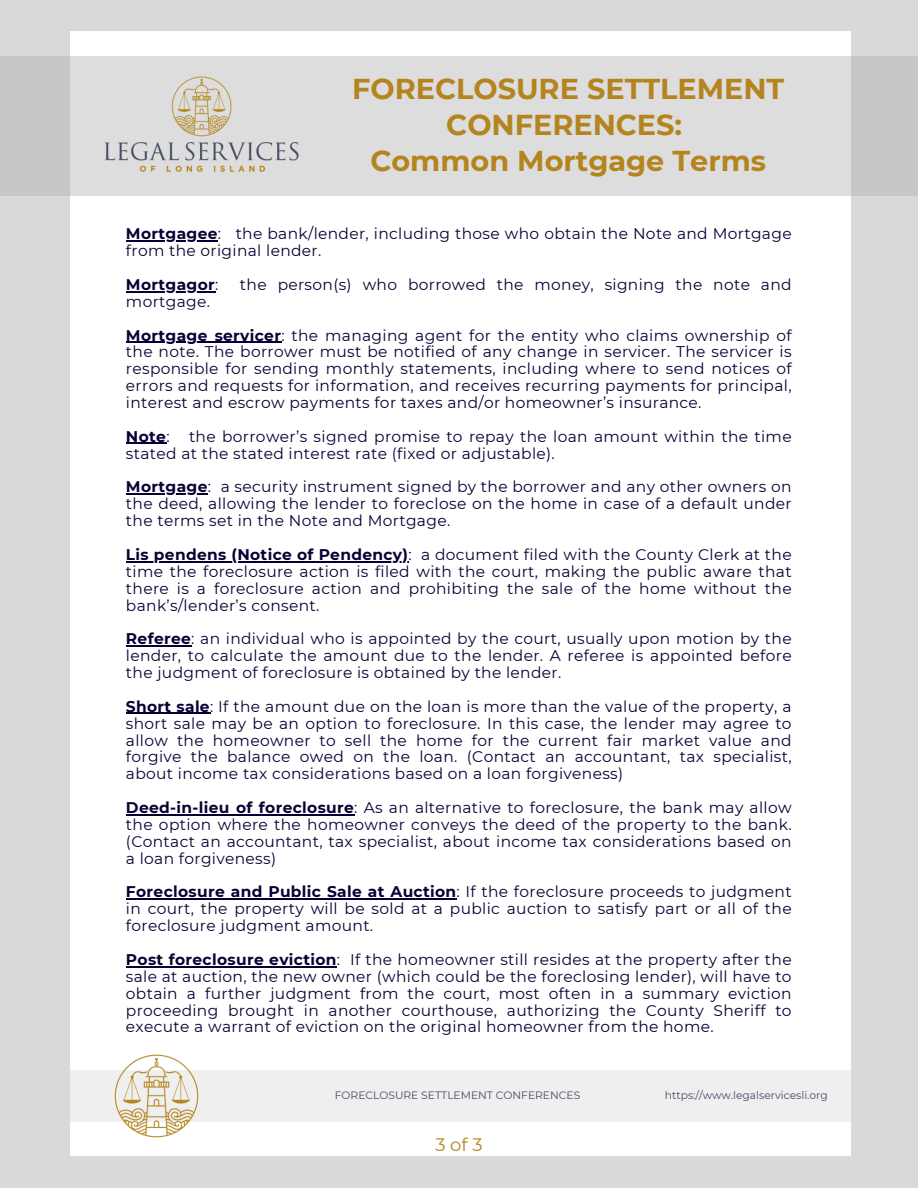
<style>
.page{position:relative;width:918px;height:1188px;background:#d9d9d9}
.page>*{position:absolute;margin:0;border:0;box-sizing:border-box;transform-origin:0 0}
.t1{font:700 28.65px/36px "Montserrat";color:#b4841e;text-align:center}
.t2{font:18px "Montserrat";color:#b4841e}
.t3{font:15.45px/16.8px "Montserrat";letter-spacing:.02em;color:#070034;text-align:justify}
.t4{font:700 15.45px "Montserrat";letter-spacing:.02em;color:#070034}
.t5{font:10.65px "Montserrat";color:#444b63}
.s1{font-weight:700}
.s2{font-weight:400}
</style>
<div class="page">
<div style="left:70px;top:31px;width:781px;height:1125px;background:#fff"></div>
<hr style="left:126px;top:240px;width:92px;height:2px;background:#070034">
<hr style="left:126px;top:291px;width:89px;height:1px;background:#070034">
<hr style="left:126px;top:342px;width:155px;height:1px;background:#070034">
<hr style="left:126px;top:443px;width:40px;height:1px;background:#070034">
<hr style="left:126px;top:494px;width:82px;height:1px;background:#070034">
<hr style="left:126px;top:561px;width:282px;height:1px;background:#070034">
<hr style="left:126px;top:645px;width:65px;height:2px;background:#070034">
<hr style="left:126px;top:713px;width:84px;height:1px;background:#070034">
<hr style="left:126px;top:814px;width:228px;height:1px;background:#070034">
<hr style="left:126px;top:899px;width:331px;height:1px;background:#070034">
<hr style="left:126px;top:966px;width:211px;height:1px;background:#070034">
<svg style="left:0;top:56px;width:918px;height:140px;fill:#ddd"></svg>
<img style="left:66px;top:56px;width:273px;height:140px">
<div style="left:70px;top:1071px;width:781px;height:50px;background:#efefef"></div>
<img style="left:106px;top:1054px;width:101px;height:84px">
<h2 class="t1" style="left:352px;top:71px;width:434px">FORECLOSURE SETTLEMENT<br>CONFERENCES:<br>Common Mortgage Terms</h2>
<h3 class="t3" style="left:126px;top:225px;width:667px"><span class="s1">Mortgagee</span>: the bank/lender, including those who obtain the Note and Mortgage from the original lender.</h3>
<h3 class="t4" style="left:126px;top:275px;width:94px">Mortgagor<span class="s2">:</span></h3>
<h3 class="t3" style="left:240px;top:276px;width:553px">the person(s) who borrowed the money, signing the note and</h3>
<h3 class="t3" style="left:126px;top:293px;width:86px">mortgage.</h3>
<h3 class="t3" style="left:126px;top:327px;width:667px"><span class="s1">Mortgage servicer</span>: the managing agent for the entity who claims ownership of the note. The borrower must be notified of any change in servicer. The servicer is responsible for sending monthly statements, including where to send notices of errors and requests for information, and receives recurring payments for principal, interest and escrow payments for taxes and/or homeowner’s insurance.</h3>
<h3 class="t4" style="left:126px;top:427px;width:45px">Note<span class="s2">:</span></h3>
<h3 class="t3" style="left:126px;top:428px;width:667px;text-indent:63px">the borrower’s signed promise to repay the loan amount within the time stated at the stated interest rate (fixed or adjustable).</h3>
<h3 class="t3" style="left:126px;top:478px;width:667px"><span class="s1">Mortgage</span>: a security instrument signed by the borrower and any other owners on the deed, allowing the lender to foreclose on the home in case of a default under</h3>
<h3 class="t3" style="left:126px;top:512px;width:326px">the terms set in the Note and Mortgage.</h3>
<h3 class="t3" style="left:126px;top:546px;width:667px"><span class="s1">Lis pendens (Notice of Pendency)</span>: a document filed with the County Clerk at the time the foreclosure action is filed with the court, making the public aware that there is a foreclosure action and prohibiting the sale of the home without the bank’s/lender’s consent.</h3>
<h3 class="t3" style="left:126px;top:630px;width:667px"><span class="s1">Referee</span>: an individual who is appointed by the court, usually upon motion by the lender, to calculate the amount due to the lender. A referee is appointed before the judgment of foreclosure is obtained by the lender.</h3>
<h3 class="t3" style="left:126px;top:698px;width:667px"><span class="s1">Short sale</span>: If the amount due on the loan is more than the value of the property, a short sale may be an option to foreclosure. In this case, the lender may agree to allow the homeowner to sell the home for the current fair market value and forgive the balance owed on the loan. (Contact an accountant, tax specialist, about income tax considerations based on a loan forgiveness)</h3>
<h3 class="t3" style="left:126px;top:799px;width:667px"><span class="s1">Deed‐in‐lieu of foreclosure</span>: As an alternative to foreclosure, the bank may allow the option where the homeowner conveys the deed of the property to the bank. (Contact an accountant, tax specialist, about income tax considerations based on a loan forgiveness)</h3>
<h3 class="t3" style="left:126px;top:883px;width:667px"><span class="s1">Foreclosure and Public Sale at Auction</span>: If the foreclosure proceeds to judgment in court, the property will be sold at a public auction to satisfy part or all of the foreclosure judgment amount.</h3>
<p class="t3" style="left:126px;top:951px;width:667px"><span class="s1">Post foreclosure eviction</span>: If the homeowner still resides at the property after the sale at auction, the new owner (which could be the foreclosing lender), will have to obtain a further judgment from the court, most often in a summary eviction proceeding brought in another courthouse, authorizing the County Sheriff to execute a warrant of eviction on the original homeowner from the home.</p>
<h1 class="t5" style="left:335px;top:1089px;width:247px">FORECLOSURE SETTLEMENT CONFERENCES</h1>
<p class="t5" style="left:665px;top:1089px;width:165px">https://www.legalservicesli.org</p>
<p class="t2" style="left:435px;top:1133px;width:49px">3of3</p>
</div>
